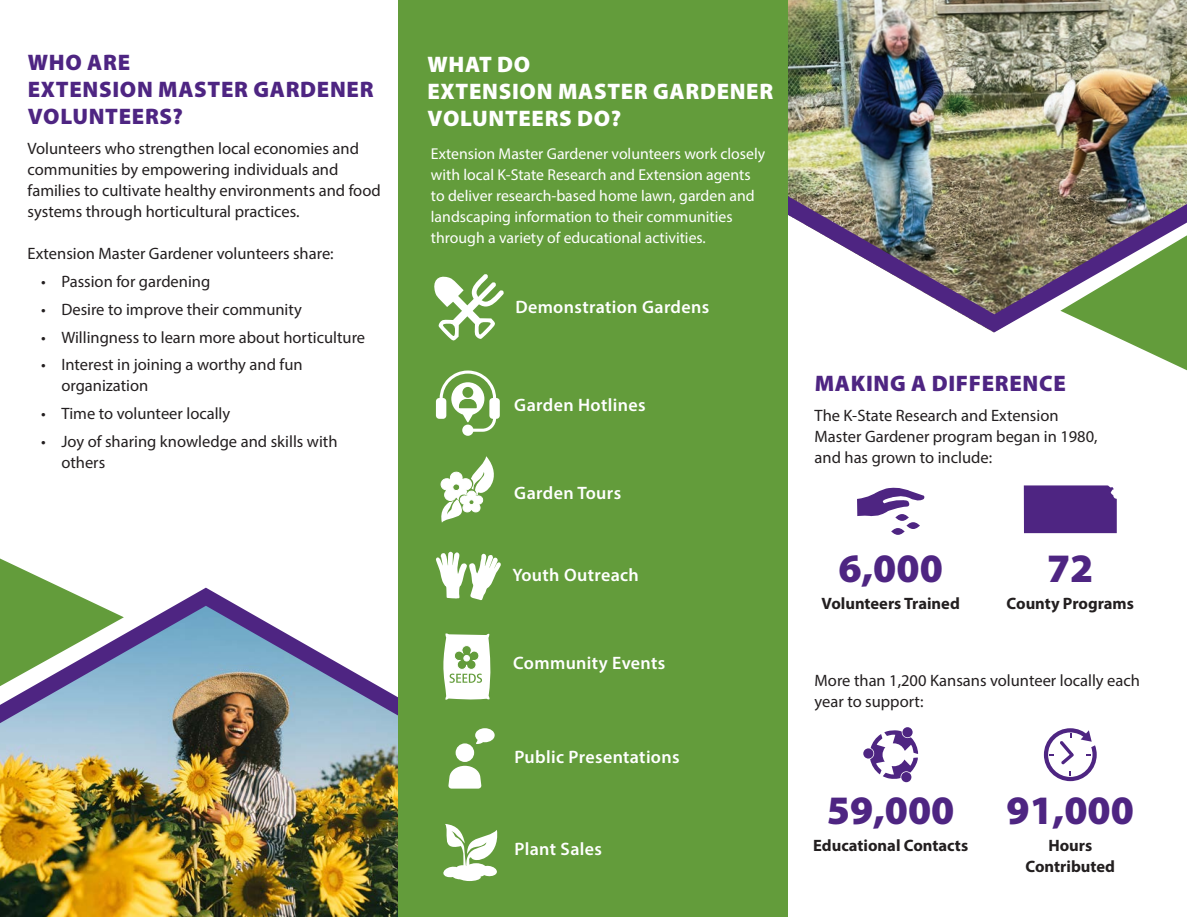
<style>
.page{position:relative;width:1187px;height:917px;background:#fff}
.page>*{position:absolute;margin:0;border:0;box-sizing:border-box;transform-origin:0 0}
.Body{font:900 40.5px "Myriad Pro";color:#4e2582}
.Sub_Heading{font:900 22.5px/27px "Myriad Pro";letter-spacing:.03em;color:#4e2582}
.Sub_Heading-2{font:900 22.5px/27px "Myriad Pro";letter-spacing:.03em;color:#fff}
.Body-2{font:600 18px "Myriad Pro";letter-spacing:.02em;color:#fff}
.Body-3{font:16.5px/21px "Myriad Pro";color:#231f20}
.Body-4{font:700 16.5px/21px "Myriad Pro";color:#231f20;text-align:center}
.Body-5{font:15.75px/21px "Myriad Pro";color:#fff}
</style>
<div class="page">
<img style="left:0;top:731px;width:399px;height:185px">
<svg style="left:0;top:587px;width:399px;height:144px"></svg>
<img style="left:787px;top:0;width:399px;height:195px">
<img style="left:787px;top:195px;width:399px;height:137px">
<div style="left:399px;top:0;width:388px;height:916px;background:#639c3b"></div>
<svg style="left:0;top:558px;width:124px;height:136px"></svg>
<svg style="left:1060px;top:227px;width:126px;height:143px"></svg>
<svg style="left:870px;top:730px;width:48px;height:48px"></svg>
<div style="left:863px;top:748px;width:10px;height:10px;background:#4e2582;border-radius:50%"></div>
<svg style="left:901px;top:771px;width:10px;height:10px"></svg>
<div style="left:902px;top:727px;width:10px;height:10px;background:#4e2582;border-radius:50%"></div>
<div style="left:1023px;top:485px;width:93px;height:48px;background:#4e2582"></div>
<svg style="left:1043px;top:728px;width:53px;height:52px"></svg>
<svg style="left:857px;top:487px;width:67px;height:30px"></svg>
<div style="left:895px;top:514px;width:13px;height:6px;background:#4e2582;border-radius:50%"></div>
<svg style="left:906px;top:522px;width:13px;height:7px"></svg>
<div style="left:891px;top:528px;width:13px;height:6px;background:#4e2582;border-radius:50%"></div>
<svg style="left:440px;top:456px;width:54px;height:66px"></svg>
<svg style="left:443px;top:633px;width:48px;height:67px"></svg>
<svg style="left:434px;top:274px;width:70px;height:67px"></svg>
<svg style="left:436px;top:551px;width:64px;height:49px"></svg>
<div style="left:451px;top:868px;width:17px;height:11px;background:#fff;border-radius:50%"></div>
<svg style="left:443px;top:824px;width:55px;height:53px"></svg>
<div style="left:458px;top:873px;width:23px;height:7px;background:#fff;border-radius:50%"></div>
<div style="left:462px;top:424px;width:11px;height:11px;background:#fff;border-radius:50%"></div>
<svg style="left:436px;top:370px;width:63px;height:61px"></svg>
<svg style="left:448px;top:728px;width:46px;height:60px"></svg>
<p class="Sub_Heading" style="left:28px;top:49px;width:347px">WHO ARE<br>EXTENSION MASTER GARDENER<br>VOLUNTEERS?</p>
<p class="Body-3" style="left:28px;top:138px;width:354px">Volunteers who strengthen local economies and communities by empowering individuals and families to cultivate healthy environments and food systems through horticultural practices.</p>
<p class="Body-3" style="left:28px;top:243px;width:307px">Extension Master Gardener volunteers share:</p>
<p class="Body-3" style="left:41px;top:271px;width:171px">• Passion for gardening</p>
<p class="Body-3" style="left:41px;top:298px;width:262px">• Desire to improve their community</p>
<p class="Body-3" style="left:41px;top:326px;width:325px">• Willingness to learn more about horticulture</p>
<p class="Body-3" style="left:61px;top:354px;width:243px;text-indent:-20px">• Interest in joining a worthy and fun organization</p>
<p class="Body-3" style="left:41px;top:403px;width:191px">• Time to volunteer locally</p>
<p class="Body-3" style="left:61px;top:430px;width:278px;text-indent:-20px">• Joy of sharing knowledge and skills with others</p>
<p class="Sub_Heading-2" style="left:427px;top:51px;width:347px">WHAT DO<br>EXTENSION MASTER GARDENER<br>VOLUNTEERS DO?</p>
<p class="Body-5" style="left:431px;top:143px;width:335px">Extension Master Gardener volunteers work closely with local K-State Research and Extension agents to deliver research-based home lawn, garden and landscaping information to their communities through a variety of educational activities.</p>
<p class="Body-2" style="left:515px;top:295px;width:195px">Demonstration Gardens</p>
<p class="Body-2" style="left:514px;top:393px;width:133px">Garden Hotlines</p>
<p class="Body-2" style="left:514px;top:481px;width:108px">Garden Tours</p>
<p class="Body-2" style="left:512px;top:563px;width:128px">Youth Outreach</p>
<p class="Body-2" style="left:513px;top:651px;width:154px">Community Events</p>
<p class="Body-2" style="left:514px;top:745px;width:167px">Public Presentations</p>
<p class="Body-2" style="left:514px;top:837px;width:89px">Plant Sales</p>
<p class="Sub_Heading" style="left:814px;top:369px;width:252px">MAKING A DIFFERENCE</p>
<p class="Body-3" style="left:814px;top:404px;width:284px">The K-State Research and Extension<br>Master Gardener program began in 1980, and has grown to include:</p>
<p class="Body" style="left:838px;top:545px;width:106px">6,000</p>
<p class="Body-4" style="left:821px;top:592px;width:140px">Volunteers Trained</p>
<p class="Body" style="left:1046px;top:545px;width:48px">72</p>
<p class="Body-4" style="left:1006px;top:592px;width:129px">County Programs</p>
<p class="Body-3" style="left:814px;top:669px;width:327px">More than 1,200 Kansans volunteer locally each year to support:</p>
<p class="Body" style="left:826px;top:786px;width:129px">59,000</p>
<p class="Body-4" style="left:813px;top:833px;width:156px">Educational Contacts</p>
<p class="Body" style="left:1006px;top:786px;width:129px">91,000</p>
<p class="Body-4" style="left:1025px;top:833px;width:91px">Hours<br>Contributed</p>
</div>
